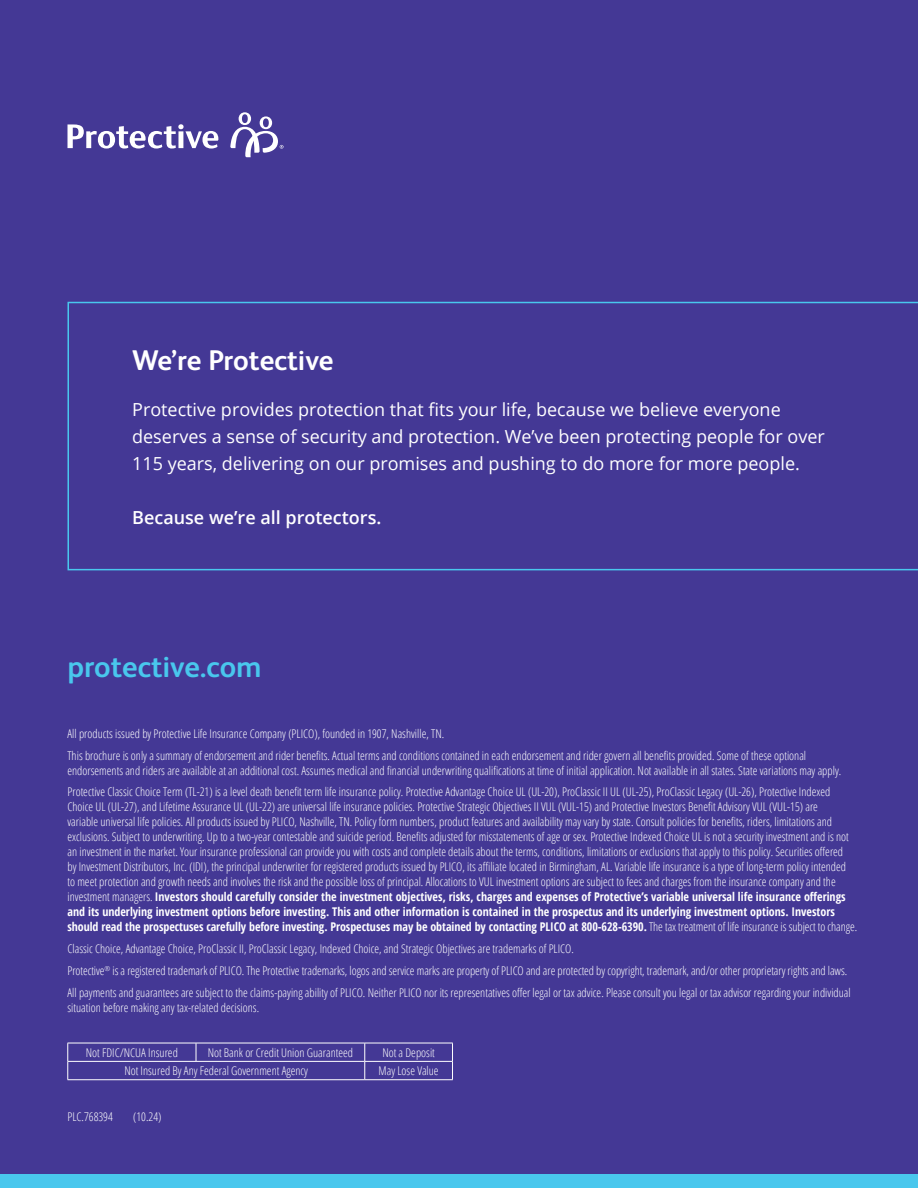
<style>
.page{position:relative;width:918px;height:1188px;background:#443895}
.page>*{position:absolute;margin:0;border:0;box-sizing:border-box;transform-origin:0 0}
.t1{font:700 30px "FS Albert Pro";color:#49c7ed}
.t2{font:700 28.5px "FS Albert Pro";color:#fff}
.t3{font:18px/27px "Open Sans";color:#fff}
.t4{font:600 18px "Open Sans";color:#fff}
.t5{font:300 condensed 12px/15px "Open Sans";color:#fff}
.s1{font-weight:700}
</style>
<div class="page">
<div style="left:0;top:1174px;width:918px;height:14px;background:#49c7ed"></div>
<hr style="left:68px;top:1043px;width:128px;height:1px;background:#fff">
<hr style="left:196px;top:1043px;width:169px;height:1px;background:#fff">
<svg style="left:196px;top:1043px;width:1px;height:18px"></svg>
<hr style="left:365px;top:1043px;width:88px;height:1px;background:#fff">
<hr style="left:68px;top:1061px;width:128px;height:1px;background:#fff">
<svg style="left:67px;top:1043px;width:1px;height:36px"></svg>
<hr style="left:196px;top:1061px;width:169px;height:1px;background:#fff">
<hr style="left:365px;top:1061px;width:88px;height:1px;background:#fff">
<svg style="left:365px;top:1043px;width:1px;height:36px"></svg>
<svg style="left:452px;top:1043px;width:1px;height:36px"></svg>
<hr style="left:68px;top:1079px;width:128px;height:1px;background:#fff">
<hr style="left:196px;top:1079px;width:169px;height:1px;background:#fff">
<hr style="left:365px;top:1079px;width:88px;height:1px;background:#fff">
<div style="left:68px;top:302px;width:850px;height:268px;border:2px solid #49c7ed"></div>
<svg style="left:68px;top:124px;width:150px;height:25px"></svg>
<svg style="left:230px;top:112px;width:54px;height:45px"></svg>
<h2 class="t2" style="left:132px;top:340px;width:203px">We’re Protective</h2>
<p class="t3" style="left:132px;top:396px;width:694px">Protective provides protection that fits your life, because we believe everyone deserves a sense of security and protection. We’ve been protecting people for over<br>115 years, delivering on our promises and pushing to do more for more people.</p>
<h3 class="t4" style="left:132px;top:505px;width:251px">Because we’re all protectors.</h3>
<h1 class="t1" style="left:68px;top:645px;width:196px">protective.com</h1>
<p class="t5" style="left:68px;top:722px;width:740px;line-height:21.8px">All products issued by Protective Life Insurance Company (PLICO), founded in 1907, Nashville, TN.<br>This brochure is only a summary of endorsement and rider benefits. Actual terms and conditions contained in each endorsement and rider govern all benefits provided. Some of these optional</p>
<p class="t5" style="left:68px;top:759px;width:775px;line-height:21.8px">endorsements and riders are available at an additional cost. Assumes medical and financial underwriting qualifications at time of initial application. Not available in all states. State variations may apply.<br>Protective Classic Choice Term (TL-21) is a level death benefit term life insurance policy. Protective Advantage Choice UL (UL-20), ProClassic II UL (UL-25), ProClassic Legacy (UL-26), Protective Indexed</p>
<p class="t5" style="left:68px;top:799px;width:791px">Choice UL (UL-27), and Lifetime Assurance UL (UL-22) are universal life insurance policies. Protective Strategic Objectives II VUL (VUL-15) and Protective Investors Benefit Advisory VUL (VUL-15) are<br>variable universal life policies. All products issued by PLICO, Nashville, TN. Policy form numbers, product features and availability may vary by state. Consult policies for benefits, riders, limitations and exclusions. Subject to underwriting. Up to a two-year contestable and suicide period. Benefits adjusted for misstatements of age or sex. Protective Indexed Choice UL is not a security investment and is not an investment in the market. Your insurance professional can provide you with costs and complete details about the terms, conditions, limitations or exclusions that apply to this policy. Securities offered<br>by Investment Distributors, Inc. (IDI), the principal underwriter for registered products issued by PLICO, its affiliate located in Birmingham, AL. Variable life insurance is a type of long-term policy intended<br>to meet protection and growth needs and involves the risk and the possible loss of principal. Allocations to VUL investment options are subject to fees and charges from the insurance company and the investment managers. <span class="s1">Investors should carefully consider the investment objectives, risks, charges and expenses of Protective’s variable universal life insurance offerings and its underlying investment options before investing. This and other information is contained in the prospectus and its underlying investment options. Investors should read the prospectuses carefully before investing. Prospectuses may be obtained by contacting PLICO at 800-628-6390.</span> The tax treatment of life insurance is subject to change.</p>
<p class="t5" style="left:67px;top:937px;width:785px;line-height:21.8px">Classic Choice, Advantage Choice, ProClassic II, ProClassic Legacy, Indexed Choice, and Strategic Objectives are trademarks of PLICO.<br>Protective<sup>®</sup> is a registered trademark of PLICO. The Protective trademarks, logos and service marks are property of PLICO and are protected by copyright, trademark, and/or other proprietary rights and laws.<br>All payments and guarantees are subject to the claims-paying ability of PLICO. Neither PLICO nor its representatives offer legal or tax advice. Please consult you legal or tax advisor regarding your individual</p>
<p class="t5" style="left:67px;top:999px;width:193px">situation before making any tax-related decisions.</p>
<p class="t5" style="left:86px;top:1045px;width:94px">Not FDIC/NCUA Insured</p>
<p class="t5" style="left:208px;top:1045px;width:147px">Not Bank or Credit Union Guaranteed</p>
<p class="t5" style="left:382px;top:1045px;width:54px">Not a Deposit</p>
<p class="t5" style="left:124px;top:1063px;width:185px">Not Insured By Any Federal Government Agency</p>
<p class="t5" style="left:379px;top:1063px;width:62px">May Lose Value</p>
<p class="t5" style="left:68px;top:1108px;width:47px">PLC.768394</p>
<p class="t5" style="left:133px;top:1108px;width:30px">(10.24)</p>
</div>
